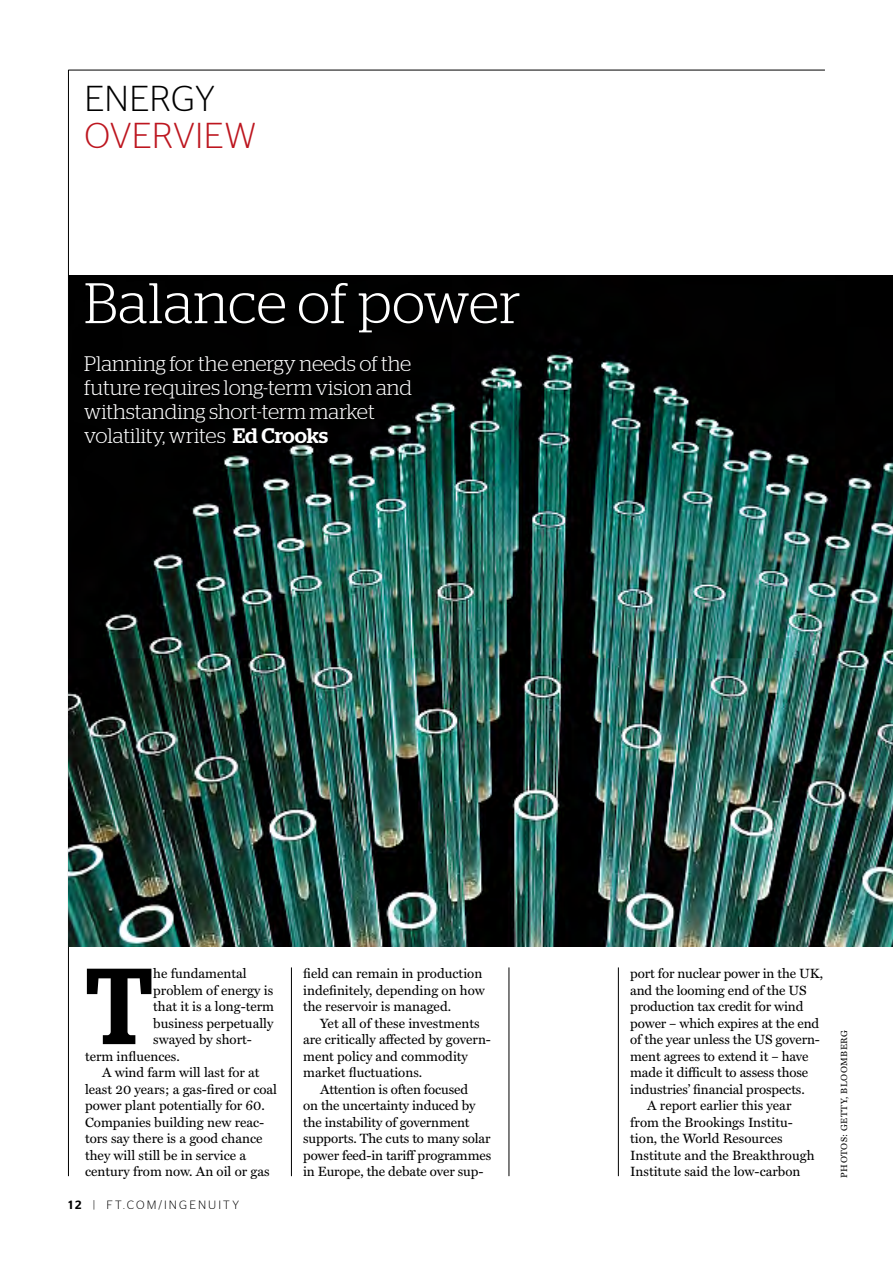
<style>
.page{position:relative;width:893px;height:1263px;background:#fff}
.page>*{position:absolute;margin:0;border:0;box-sizing:border-box;transform-origin:0 0}
.t1{font:107.85px "Stag Medium OV YLWIJC";color:#000}
.t2{font:57px "Stag Light OV ZLWIJC";letter-spacing:.01em;color:#fff}
.t3{font:36px/37.5px "Stag Sans Light OV VLWIJC";letter-spacing:.005em;color:#bd161f}
.t4{font:21px/24px "Stag Light OV ZLWIJC";color:#fff}
.t5{font:13.5px "Miller Text Roman OV WLWIJC";color:#000}
.t6{font:12px "Stag Sans Light OV VLWIJC";letter-spacing:.175em;color:#000}
.t7{font:9px "Miller Text Roman OV WLWIJC";letter-spacing:.05em;color:#000}
.s1{color:#000}
.s2{font-family:"Stag Medium OV YLWIJC"}
.s3{font-family:"Stag Sans Medium OV XLWIJC"}
</style>
<div class="page">
<hr style="left:68px;top:70px;width:757px;height:1px;background:#000">
<hr style="left:68px;top:70px;width:1px;height:1106px;background:#000">
<img style="left:68px;top:275px;width:825px;height:671px">
<hr style="left:291px;top:967px;width:1px;height:209px;background:#000">
<hr style="left:509px;top:967px;width:1px;height:209px;background:#000">
<hr style="left:618px;top:967px;width:1px;height:209px;background:#000">
<p class="t3" style="left:85px;top:79px;width:173px"><span class="s1">ENERGY<br></span>OVERVIEW</p>
<p class="t2" style="left:84px;top:271px;width:438px">Balance of power</p>
<p class="t4" style="left:84px;top:351px;width:329px">Planning for the energy needs of the future requires long-term vision and withstanding short-term market volatility, writes <span class="s2">Ed Crooks</span></p>
<p class="t1" style="left:85px;top:942px;width:70px">T</p>
<p class="t5" style="left:153px;top:965px;width:95px">he fundamental</p>
<p class="t5" style="left:153px;top:982px;width:122px">problem of energy is</p>
<p class="t5" style="left:153px;top:998px;width:122px">that it is a long-term</p>
<p class="t5" style="left:153px;top:1015px;width:122px">business perpetually</p>
<p class="t5" style="left:153px;top:1031px;width:100px">swayed by short-</p>
<p class="t5" style="left:85px;top:1048px;width:96px">term influences.</p>
<p class="t5" style="left:102px;top:1064px;width:159px">A wind farm will last for at</p>
<p class="t5" style="left:85px;top:1081px;width:194px">least 20 years; a gas-fired or coal</p>
<p class="t5" style="left:85px;top:1097px;width:181px">power plant potentially for 60.</p>
<p class="t5" style="left:85px;top:1114px;width:181px">Companies building new reac-</p>
<p class="t5" style="left:85px;top:1130px;width:179px">tors say there is a good chance</p>
<p class="t5" style="left:85px;top:1147px;width:163px">they will still be in service a</p>
<p class="t5" style="left:85px;top:1163px;width:186px">century from now. An oil or gas</p>
<p class="t6" style="left:69px;top:1198px;width:172px"><span class="s3">12</span> | FT.COM/INGENUITY</p>
<p class="t5" style="left:303px;top:965px;width:181px">field can remain in production</p>
<p class="t5" style="left:303px;top:982px;width:183px">indefinitely, depending on how</p>
<p class="t5" style="left:303px;top:998px;width:149px">the reservoir is managed.</p>
<p class="t5" style="left:320px;top:1015px;width:161px">yet all of these investments</p>
<p class="t5" style="left:303px;top:1031px;width:189px">are critically affected by govern-</p>
<p class="t5" style="left:303px;top:1048px;width:167px">ment policy and commodity</p>
<p class="t5" style="left:303px;top:1064px;width:121px">market fluctuations.</p>
<p class="t5" style="left:320px;top:1081px;width:150px">Attention is often focused</p>
<p class="t5" style="left:303px;top:1097px;width:174px">on the uncertainty induced by</p>
<p class="t5" style="left:303px;top:1114px;width:168px">the instability of government</p>
<p class="t5" style="left:303px;top:1130px;width:189px">supports. the cuts to many solar</p>
<p class="t5" style="left:303px;top:1147px;width:190px">power feed-in tariff programmes</p>
<p class="t5" style="left:303px;top:1163px;width:182px">in europe, the debate over sup-</p>
<p class="t5" style="left:630px;top:965px;width:194px">port for nuclear power in the UK,</p>
<p class="t5" style="left:630px;top:982px;width:178px">and the looming end of the Us</p>
<p class="t5" style="left:630px;top:998px;width:175px">production tax credit for wind</p>
<p class="t5" style="left:630px;top:1015px;width:190px">power – which expires at the end</p>
<p class="t5" style="left:630px;top:1031px;width:191px">of the year unless the Us govern-</p>
<p class="t5" style="left:630px;top:1048px;width:180px">ment agrees to extend it – have</p>
<p class="t5" style="left:630px;top:1064px;width:179px">made it difficult to assess those</p>
<p class="t5" style="left:630px;top:1081px;width:176px">industries’ financial prospects.</p>
<p class="t5" style="left:647px;top:1097px;width:146px">A report earlier this year</p>
<p class="t5" style="left:630px;top:1114px;width:164px">from the brookings Institu-</p>
<p class="t5" style="left:630px;top:1130px;width:154px">tion, the World resources</p>
<p class="t5" style="left:630px;top:1147px;width:186px">Institute and the breakthrough</p>
<p class="t5" style="left:630px;top:1163px;width:172px">Institute said the low-carbon</p>
<p class="t7" style="left:839px;top:1177px;width:149px;rotate:-90deg">photos: getty, bloomberg</p>
</div>
